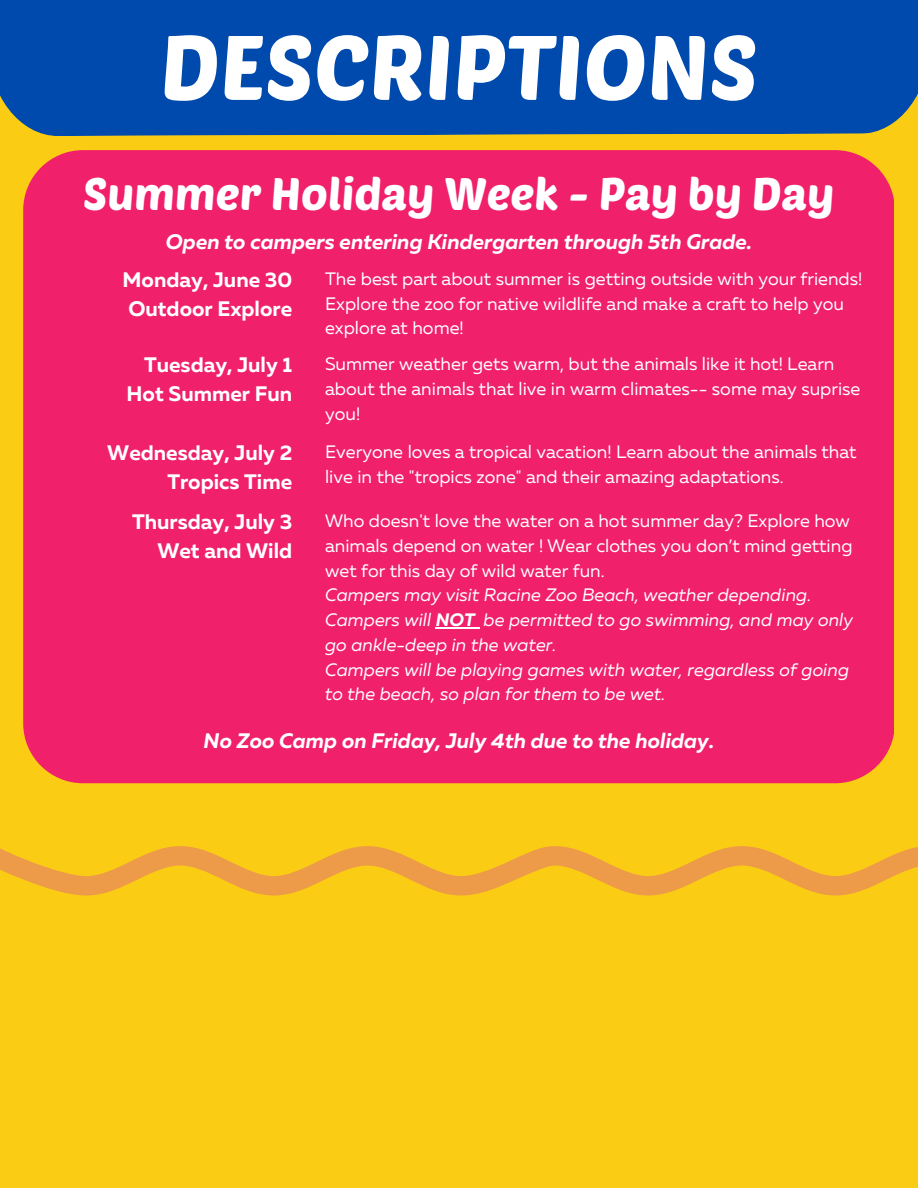
<style>
.page{position:relative;width:918px;height:1188px;background:#fbcc14}
.page>*{position:absolute;margin:0;border:0;box-sizing:border-box;transform-origin:0 0}
.t1{font:90px "Poetsen One";color:#fff}
.t2{font:45px "Poetsen One";color:#fff}
.t3{font:700 21px/29.2px "Muller";color:#fff;text-align:right}
.t4{font:italic 700 21px "Muller";color:#fff}
.t5{font:18px/24.8px "Muller";color:#fff}
.t6{font:italic 18px/24.8px "Muller";color:#fff}
.s1{font-weight:700}
</style>
<div class="page">
<div style="left:0;top:0;width:918px;height:136px;background:#004aad"></div>
<div style="left:23px;top:150px;width:871px;height:633px;background:#f0206a;border-radius:60px"></div>
<svg style="left:0;top:846px;width:918px;height:50px"></svg>
<hr style="left:436px;top:627px;width:39px;height:1px;background:#fff">
<h1 class="t1" style="left:160px;top:10px;width:599px">DESCRIPTIONS</h1>
<h2 class="t2" style="left:83px;top:165px;width:753px">Summer Holiday Week - Pay by Day</h2>
<h3 class="t4" style="left:166px;top:233px;width:588px">Open to campers entering Kindergarten through 5th Grade.</h3>
<h3 class="t3" style="left:122px;top:266px;width:171px;text-align:left">Monday, June 30<br>Outdoor Explore</h3>
<h3 class="t5" style="left:325px;top:268px;width:539px">The best part about summer is getting outside with your friends!<br>Explore the zoo for native wildlife and make a craft to help you explore at home!</h3>
<p class="t3" style="left:127px;top:352px;width:167px">Tuesday, July 1<br>Hot Summer Fun</p>
<h3 class="t5" style="left:325px;top:353px;width:537px">Summer weather gets warm, but the animals like it hot! Learn about the animals that live in warm climates-- some may suprise you!</h3>
<p class="t3" style="left:107px;top:440px;width:186px">Wednesday, July 2<br>Tropics Time</p>
<h3 class="t5" style="left:325px;top:441px;width:533px">Everyone loves a tropical vacation! Learn about the animals that live in the "tropics zone" and their amazing adaptations.</h3>
<p class="t3" style="left:132px;top:509px;width:162px">Thursday, July 3<br>Wet and Wild</p>
<h3 class="t5" style="left:325px;top:510px;width:529px">Who doesn't love the water on a hot summer day? Explore how animals depend on water ! Wear clothes you don’t mind getting wet for this day of wild water fun.</h3>
<p class="t6" style="left:325px;top:584px;width:488px">Campers may visit Racine Zoo Beach, weather depending.</p>
<p class="t6" style="left:325px;top:609px;width:530px">Campers will <span class="s1">NOT</span> be permitted to go swimming, and may only</p>
<p class="t6" style="left:325px;top:634px;width:526px">go ankle-deep in the water.<br>Campers will be playing games with water, regardless of going to the beach, so plan for them to be wet.</p>
<p class="t4" style="left:204px;top:732px;width:512px">No Zoo Camp on Friday, July 4th due to the holiday.</p>
</div>
